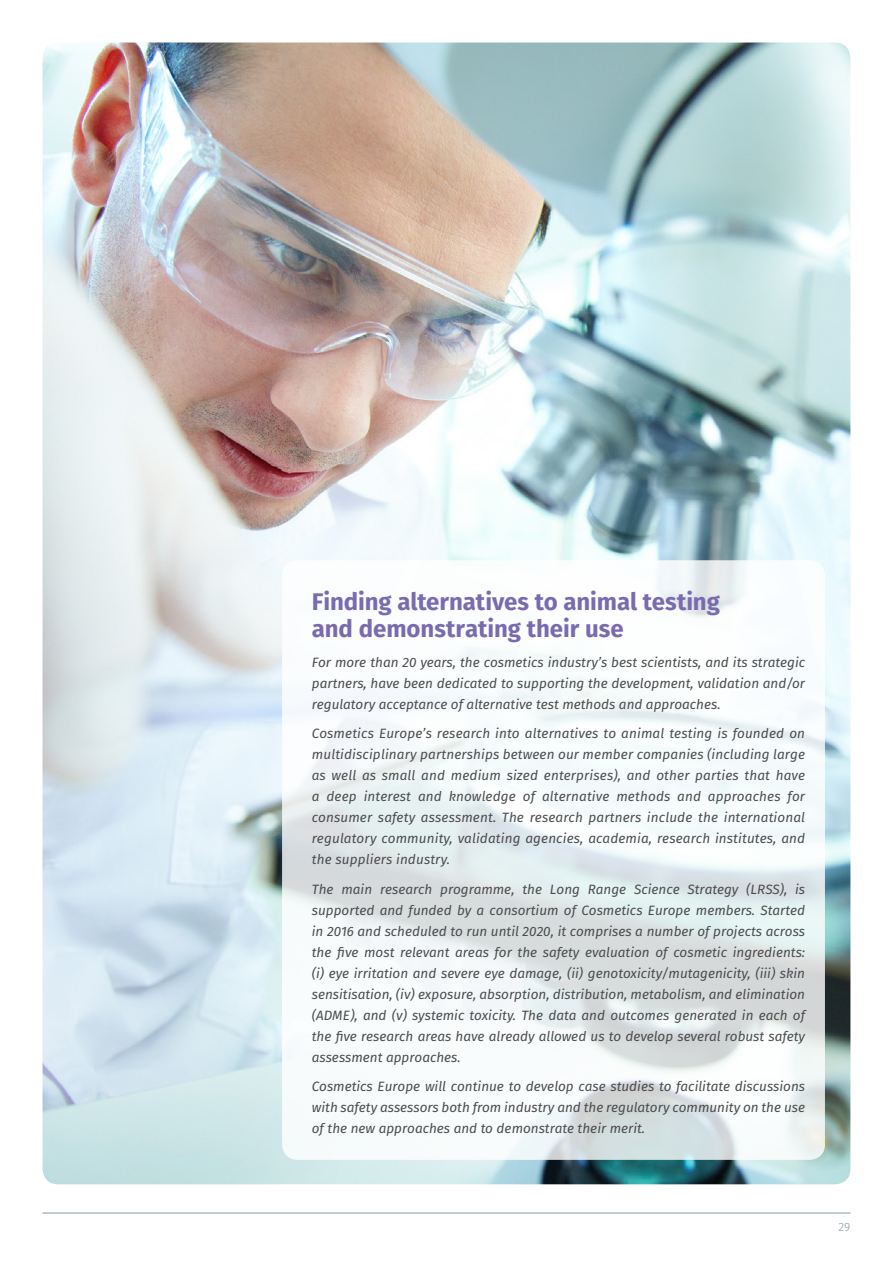
<style>
.page{position:relative;width:893px;height:1263px;background:#fff}
.page>*{position:absolute;margin:0;border:0;box-sizing:border-box;transform-origin:0 0}
.t1{font:700 24px/27px "Fira Sans";letter-spacing:-.005em;color:#7a6bb0}
.t2{font:italic 13.5px/21px "Fira Sans";color:#4b4c4d;text-align:justify}
.t3{font:300 12px "Fira Sans";color:#8698a1}
</style>
<div class="page">
<img style="left:43px;top:43px;width:807px;height:1141px">
<svg style="left:282px;top:560px;width:543px;height:600px;fill:#f6fbfb"></svg>
<hr style="left:43px;top:1212px;width:807px;height:1px;background:#8698a1">
<p class="t1" style="left:312px;top:587px;width:410px">Finding alternatives to animal testing and demonstrating their use</p>
<p class="t2" style="left:312px;top:651px;width:495px">For more than 20 years, the cosmetics industry’s best scientists, and its strategic partners, have been dedicated to supporting the development, validation and/or regulatory acceptance of alternative test methods and approaches.</p>
<p class="t2" style="left:312px;top:723px;width:495px">Cosmetics Europe’s research into alternatives to animal testing is founded on multidisciplinary partnerships between our member companies (including large as well as small and medium sized enterprises), and other parties that have a deep interest and knowledge of alternative methods and approaches for consumer safety assessment. The research partners include the international regulatory community, validating agencies, academia, research institutes, and the suppliers industry.</p>
<p class="t2" style="left:312px;top:878px;width:495px">The main research programme, the Long Range Science Strategy (LRSS), is supported and funded by a consortium of Cosmetics Europe members. Started in 2016 and scheduled to run until 2020, it comprises a number of projects across the five most relevant areas for the safety evaluation of cosmetic ingredients: (i) eye irritation and severe eye damage, (ii) genotoxicity/mutagenicity, (iii) skin sensitisation, (iv) exposure, absorption, distribution, metabolism, and elimination (ADME), and (v) systemic toxicity. The data and outcomes generated in each of the five research areas have already allowed us to develop several robust safety assessment approaches.</p>
<p class="t2" style="left:312px;top:1076px;width:495px">Cosmetics Europe will continue to develop case studies to facilitate discussions with safety assessors both from industry and the regulatory community on the use of the new approaches and to demonstrate their merit.</p>
<p class="t3" style="left:838px;top:1218px;width:13px">29</p>
</div>
